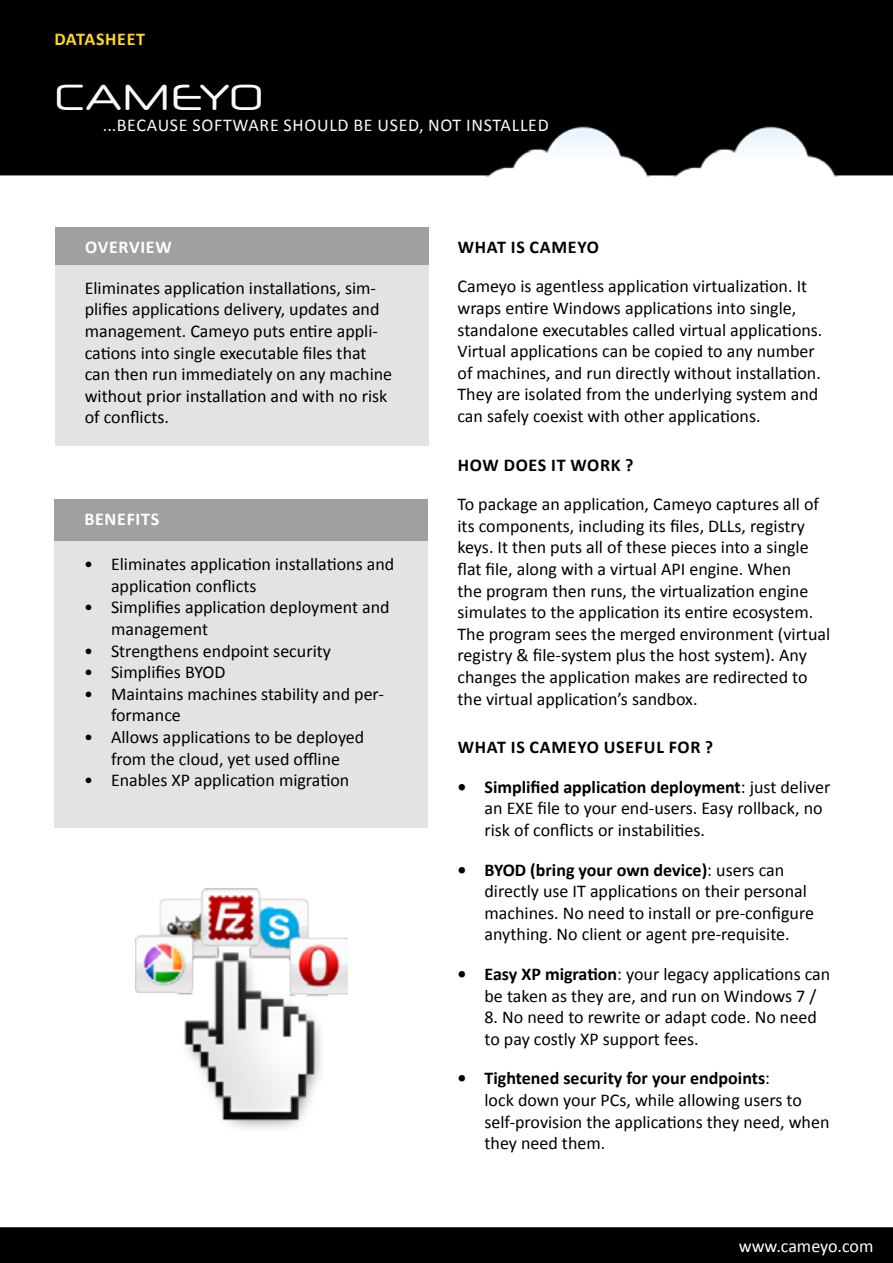
<style>
.page{position:relative;width:893px;height:1263px;background:#fff}
.page>*{position:absolute;margin:0;border:0;box-sizing:border-box;transform-origin:0 0}
.t1{font:36px "Neuropol X Free";color:#fafafa}
.t2{font:18px/21.6px "Calibri";color:#000}
.t3{font:700 18px "Calibri";letter-spacing:.04em;color:#000}
.t4{font:18px "Calibri";letter-spacing:.04em;color:#fafafa}
.t5{font:700 18px "Calibri";letter-spacing:.04em;color:#fff}
.t6{font:18px "Calibri";color:#fff}
.t7{font:700 18px "Calibri";letter-spacing:.04em;color:#ffd623}
.s1{font-weight:700}
</style>
<div class="page">
<div style="left:1px;top:1px;width:891px;height:174px;background:#000"></div>
<div style="left:0;top:0;width:893px;height:175px;border:2px solid #000"></div>
<img style="left:482px;top:126px;width:358px;height:50px">
<div style="left:55px;top:227px;width:373px;height:38px;background:#a2a09f"></div>
<div style="left:55px;top:265px;width:373px;height:180px;background:#e3e3e3"></div>
<div style="left:54px;top:500px;width:374px;height:42px;background:#a2a09f"></div>
<div style="left:54px;top:542px;width:374px;height:286px;background:#e3e3e3"></div>
<img style="left:135px;top:888px;width:213px;height:241px">
<div style="left:1px;top:1228px;width:891px;height:34px;background:#000"></div>
<div style="left:0;top:1227px;width:893px;height:36px;border:2px solid #000"></div>
<p class="t7" style="left:54px;top:27px;width:92px">DATASHEET</p>
<h1 class="t1" style="left:54px;top:74px;width:213px">CAMEYO</h1>
<p class="t4" style="left:103px;top:114px;width:447px">...BECAUSE SOFTWARE SHOULD BE USED, NOT INSTALLED</p>
<p class="t5" style="left:85px;top:235px;width:88px">OVERVIEW</p>
<p class="t2" style="left:85px;top:277px;width:309px">Eliminates application installations, sim&shy;plifies applications delivery, updates and management. Cameyo puts entire appli&shy;cations into single executable files that can then run immediately on any machine without prior installation and with no risk of conflicts.</p>
<p class="t5" style="left:84px;top:508px;width:76px">BENEFITS</p>
<p class="t2" style="left:111px;top:553px;width:285px;text-indent:-27px">• Eliminates application installations and application conflicts</p>
<p class="t2" style="left:111px;top:597px;width:280px;text-indent:-27px">• Simplifies application deployment and management</p>
<p class="t2" style="left:84px;top:640px;width:248px">• Strengthens endpoint security</p>
<p class="t2" style="left:84px;top:661px;width:143px">• Simplifies BYOD</p>
<p class="t2" style="left:111px;top:683px;width:274px;text-indent:-27px">• Maintains machines stability and per&shy;formance</p>
<p class="t2" style="left:84px;top:726px;width:282px;text-align:center">• Allows applications to be deployed from the cloud, yet used offline</p>
<p class="t2" style="left:84px;top:769px;width:267px">• Enables XP application migration</p>
<p class="t3" style="left:458px;top:235px;width:143px">WHAT IS CAMEYO</p>
<p class="t2" style="left:457px;top:276px;width:366px">Cameyo is agentless application virtualization. It wraps entire Windows applications into single, standalone executables called virtual applications.<br>Virtual applications can be copied to any number of machines, and run directly without installation.<br>They are isolated from the underlying system and can safely coexist with other applications.</p>
<p class="t3" style="left:458px;top:453px;width:177px">HOW DOES IT WORK ?</p>
<p class="t2" style="left:457px;top:493px;width:374px">To package an application, Cameyo captures all of its components, including its files, DLLs, registry keys. It then puts all of these pieces into a single flat file, along with a virtual API engine. When<br>the program then runs, the virtualization engine simulates to the application its entire ecosystem.<br>The program sees the merged environment (virtual registry &amp; file-system plus the host system). Any changes the application makes are redirected to the virtual application’s sandbox.</p>
<p class="t3" style="left:458px;top:736px;width:257px">WHAT IS CAMEYO USEFUL FOR ?</p>
<p class="t2" style="left:484px;top:776px;width:347px;text-indent:-27px"><span class="s1">• Simplified application deployment</span>: just deliver an EXE file to your end-users. Easy rollback, no risk of conflicts or instabilities.</p>
<p class="t2" style="left:484px;top:859px;width:331px;text-indent:-27px"><span class="s1">• BYOD (bring your own device)</span>: users can directly use IT applications on their personal machines. No need to install or pre-configure anything. No client or agent pre-requisite.</p>
<p class="t2" style="left:484px;top:963px;width:347px;text-indent:-27px"><span class="s1">• Easy XP migration</span>: your legacy applications can be taken as they are, and run on Windows 7 /</p>
<p class="t2" style="left:484px;top:1006px;width:334px">8. No need to rewrite or adapt code. No need to pay costly XP support fees.</p>
<p class="t2" style="left:484px;top:1068px;width:346px;text-indent:-27px"><span class="s1">• Tightened security for your endpoints</span>:<br>lock down your PCs, while allowing users to self-provision the applications they need, when they need them.</p>
<p class="t6" style="left:739px;top:1234px;width:136px">www.cameyo.com</p>
</div>
